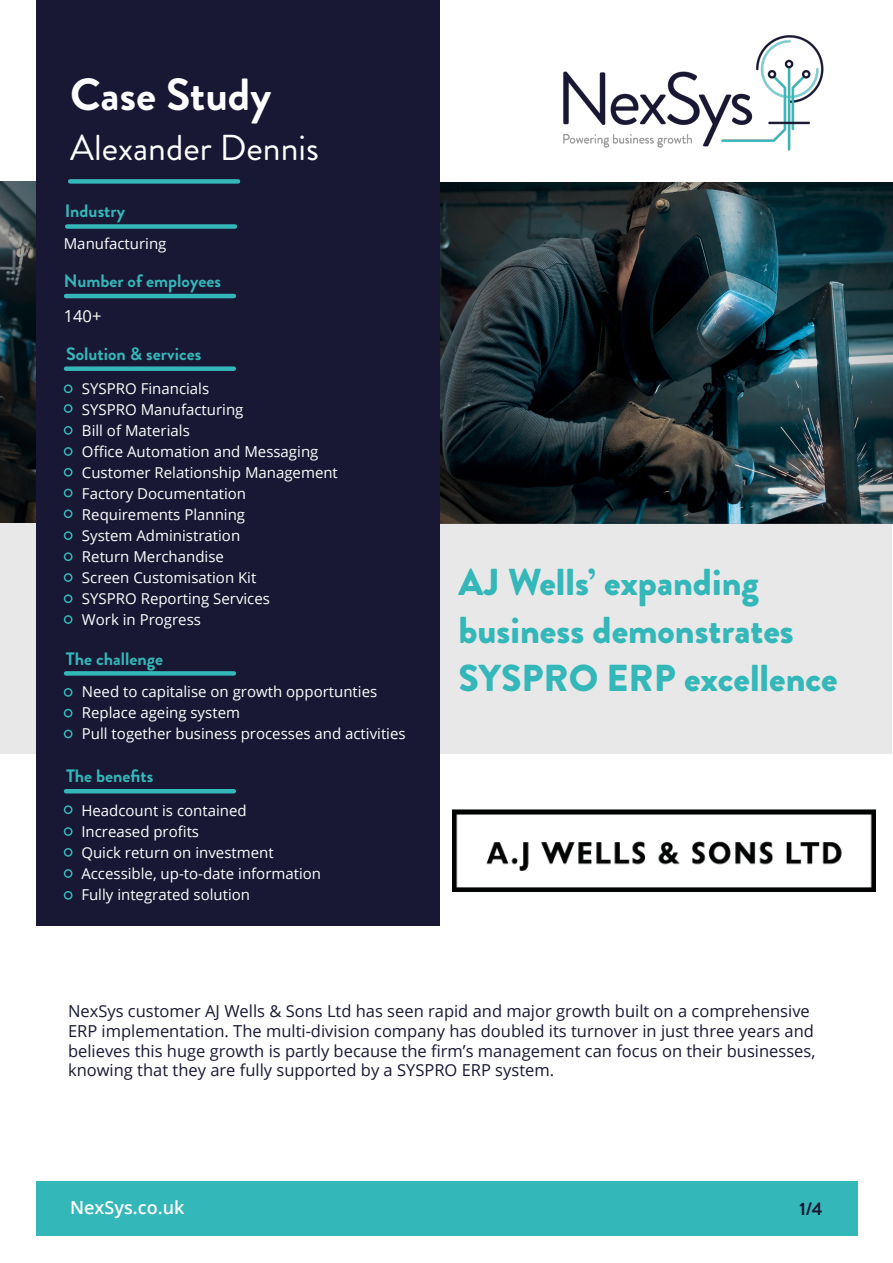
<style>
.page{position:relative;width:893px;height:1263px;background:#fff}
.page>*{position:absolute;margin:0;border:0;box-sizing:border-box;transform-origin:0 0}
.t1{font:700 45px "Brandon Grotesque";color:#fff}
.t2{font:900 37.5px/48px "Brandon Grotesque";color:#34b7b9}
.t3{font:36px "Brandon Grotesque";color:#fff}
.t4{font:700 18px "Brandon Grotesque";color:#34b7b9}
.t5{font:600 18px "Open Sans";color:#fff}
.t6{font:700 18px "Brandon Grotesque";color:#181834}
.t7{font:16.5px/19.8px "Open Sans";color:#181834}
.t8{font:16.5px "Open Sans";color:#fff}
.t9{font:15px "Open Sans";color:#fff}
</style>
<div class="page">
<img style="left:0;top:182px;width:36px;height:340px">
<img style="left:440px;top:183px;width:453px;height:340px">
<div style="left:0;top:523px;width:892px;height:231px;background:#e8e8e8"></div>
<div style="left:36px;top:1181px;width:822px;height:54px;background:#34b7b9"></div>
<div style="left:36px;top:0;width:404px;height:926px;background:#181834"></div>
<div style="left:70px;top:179px;width:168px;height:5px;background:#34b7b9"></div>
<div style="left:67px;top:224px;width:168px;height:5px;background:#34b7b9"></div>
<hr style="left:66px;top:294px;width:168px;height:4px;background:#34b7b9">
<div style="left:66px;top:671px;width:168px;height:5px;background:#34b7b9"></div>
<div style="left:64px;top:688px;width:9px;height:9px;border:2px solid #34b7b9;border-radius:50%"></div>
<div style="left:64px;top:709px;width:9px;height:8px;border:2px solid #34b7b9;border-radius:50%"></div>
<div style="left:64px;top:730px;width:9px;height:8px;border:2px solid #34b7b9;border-radius:50%"></div>
<img style="left:563px;top:35px;width:261px;height:116px">
<img style="left:452px;top:810px;width:423px;height:81px">
<hr style="left:66px;top:789px;width:168px;height:4px;background:#34b7b9">
<div style="left:64px;top:805px;width:9px;height:9px;border:2px solid #34b7b9;border-radius:50%"></div>
<div style="left:64px;top:827px;width:9px;height:9px;border:2px solid #34b7b9;border-radius:50%"></div>
<div style="left:64px;top:848px;width:9px;height:9px;border:2px solid #34b7b9;border-radius:50%"></div>
<div style="left:64px;top:869px;width:9px;height:9px;border:2px solid #34b7b9;border-radius:50%"></div>
<div style="left:64px;top:891px;width:9px;height:9px;border:2px solid #34b7b9;border-radius:50%"></div>
<div style="left:66px;top:366px;width:168px;height:5px;background:#34b7b9"></div>
<div style="left:64px;top:384px;width:9px;height:9px;border:2px solid #34b7b9;border-radius:50%"></div>
<div style="left:64px;top:404px;width:9px;height:9px;border:2px solid #34b7b9;border-radius:50%"></div>
<div style="left:64px;top:426px;width:9px;height:9px;border:2px solid #34b7b9;border-radius:50%"></div>
<div style="left:64px;top:447px;width:9px;height:9px;border:2px solid #34b7b9;border-radius:50%"></div>
<div style="left:64px;top:468px;width:9px;height:9px;border:2px solid #34b7b9;border-radius:50%"></div>
<div style="left:64px;top:489px;width:9px;height:8px;border:2px solid #34b7b9;border-radius:50%"></div>
<div style="left:64px;top:509px;width:9px;height:9px;border:2px solid #34b7b9;border-radius:50%"></div>
<div style="left:64px;top:531px;width:9px;height:9px;border:2px solid #34b7b9;border-radius:50%"></div>
<div style="left:64px;top:552px;width:9px;height:9px;border:2px solid #34b7b9;border-radius:50%"></div>
<div style="left:64px;top:573px;width:9px;height:9px;border:2px solid #34b7b9;border-radius:50%"></div>
<div style="left:64px;top:594px;width:9px;height:9px;border:2px solid #34b7b9;border-radius:50%"></div>
<div style="left:64px;top:615px;width:9px;height:9px;border:2px solid #34b7b9;border-radius:50%"></div>
<p class="t1" style="left:70px;top:63px;width:203px">Case Study</p>
<p class="t3" style="left:70px;top:123px;width:250px">Alexander Dennis</p>
<p class="t4" style="left:65px;top:199px;width:62px">Industry</p>
<p class="t9" style="left:64px;top:234px;width:104px">Manufacturing</p>
<p class="t4" style="left:64px;top:268px;width:159px">Number of employees</p>
<p class="t8" style="left:64px;top:304px;width:39px">140+</p>
<p class="t4" style="left:66px;top:341px;width:137px">Solution &amp; services</p>
<p class="t9" style="left:82px;top:378px;width:129px">SYSPRO Financials</p>
<p class="t9" style="left:82px;top:399px;width:163px">SYSPRO Manufacturing</p>
<p class="t9" style="left:82px;top:420px;width:109px">Bill of Materials</p>
<p class="t9" style="left:82px;top:441px;width:238px">Office Automation and Messaging</p>
<p class="t9" style="left:82px;top:462px;width:257px">Customer Relationship Management</p>
<p class="t9" style="left:82px;top:483px;width:166px">Factory Documentation</p>
<p class="t9" style="left:82px;top:504px;width:165px">Requirements Planning</p>
<p class="t9" style="left:82px;top:525px;width:160px">System Administration</p>
<p class="t9" style="left:82px;top:546px;width:143px">Return Merchandise</p>
<p class="t9" style="left:82px;top:567px;width:176px">Screen Customisation Kit</p>
<p class="t9" style="left:82px;top:588px;width:190px">SYSPRO Reporting Services</p>
<p class="t9" style="left:82px;top:609px;width:121px">Work in Progress</p>
<p class="t4" style="left:66px;top:646px;width:99px">The challenge</p>
<p class="t9" style="left:82px;top:682px;width:297px">Need to capitalise on growth opportunties</p>
<p class="t9" style="left:82px;top:703px;width:160px">Replace ageing system</p>
<p class="t9" style="left:82px;top:724px;width:325px">Pull together business processes and activities</p>
<p class="t4" style="left:66px;top:763px;width:89px">The benefits</p>
<p class="t9" style="left:81px;top:800px;width:167px">Headcount is contained</p>
<p class="t9" style="left:81px;top:821px;width:119px">Increased profits</p>
<p class="t9" style="left:81px;top:842px;width:194px">Quick return on investment</p>
<p class="t9" style="left:81px;top:863px;width:241px">Accessible, up-to-date information</p>
<p class="t9" style="left:81px;top:884px;width:170px">Fully integrated solution</p>
<p class="t2" style="left:458px;top:559px;width:381px">AJ Wells’ expanding business demonstrates<br>SYSPRO ERP excellence</p>
<p class="t7" style="left:68px;top:1000px;width:749px">NexSys customer AJ Wells &amp; Sons Ltd has seen rapid and major growth built on a comprehensive ERP implementation. The multi-division company has doubled its turnover in just three years and believes this huge growth is partly because the firm’s management can focus on their businesses, knowing that they are fully supported by a SYSPRO ERP system.</p>
<p class="t5" style="left:70px;top:1195px;width:116px">NexSys.co.uk</p>
<p class="t6" style="left:799px;top:1196px;width:25px">1/4</p>
</div>
